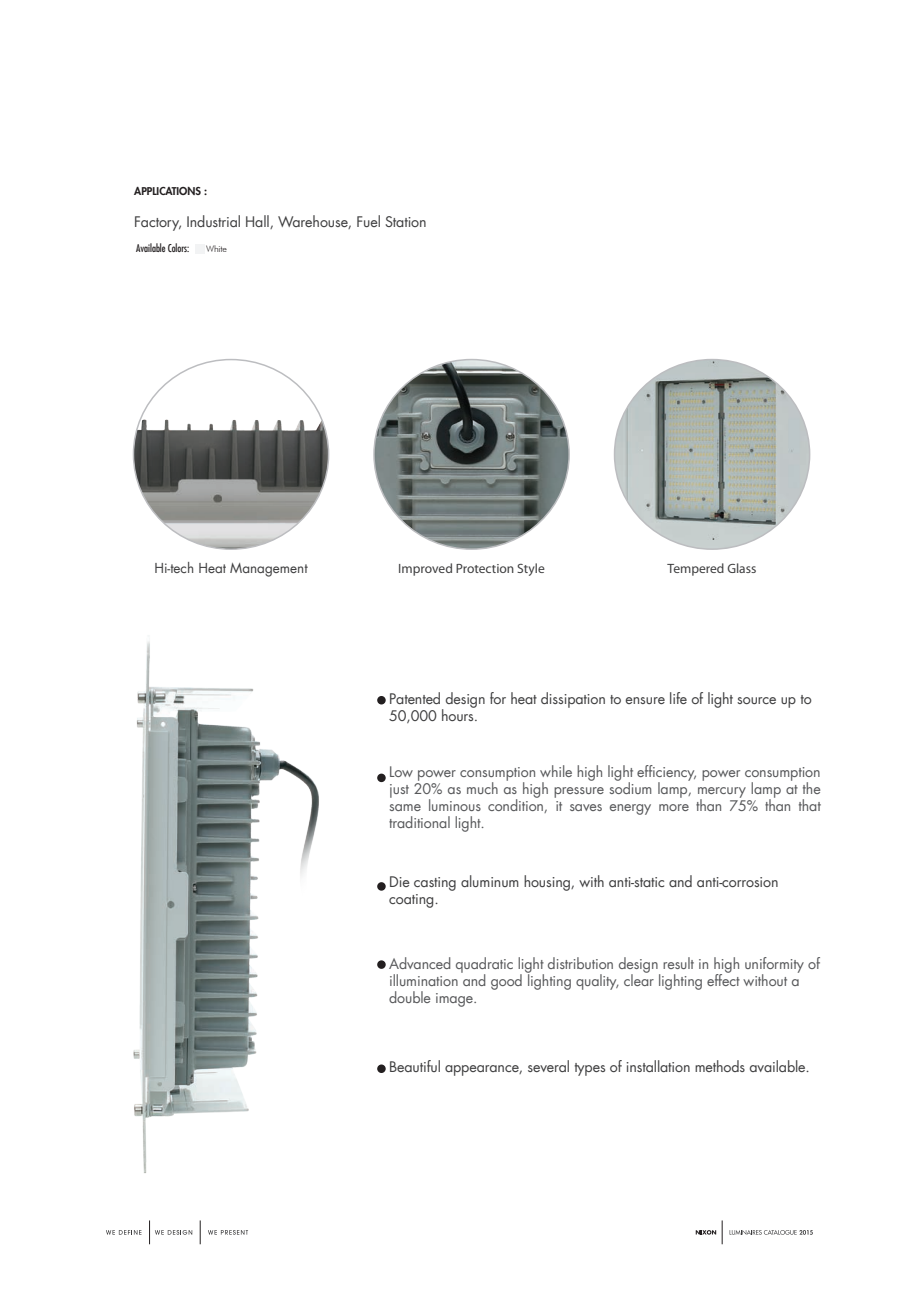
<style>
.page{position:relative;width:919px;height:1289px;background:#fff}
.page>*{position:absolute;margin:0;border:0;box-sizing:border-box;transform-origin:0 0}
.t1{font:14.25px/17.1px "Futura LT";letter-spacing:-.01em;color:#57585a;text-align:justify}
.t2{font:14.25px/17.1px "Futura LT";letter-spacing:-.01em;color:#3e3e3f}
.t3{font:13.5px "Myriad Pro";color:#3e3e3f}
.t4{font:13.5px "Futura LT";color:#3e3e3f}
.t5{font:condensed 10.5px "Futura LT";color:#231f20}
.t6{font:800 10.5px "Futura LT";color:#231f20}
.t7{font:300 9px "Futura BT";letter-spacing:-.02em;color:#231f20}
</style>
<div class="page">
<img style="left:133px;top:635px;width:186px;height:538px">
<div style="left:377px;top:696px;width:8px;height:8px;background:#231f20;border-radius:50%"></div>
<div style="left:377px;top:773px;width:8px;height:9px;background:#231f20;border-radius:50%"></div>
<div style="left:377px;top:882px;width:8px;height:8px;background:#231f20;border-radius:50%"></div>
<div style="left:377px;top:960px;width:8px;height:8px;background:#231f20;border-radius:50%"></div>
<div style="left:377px;top:1064px;width:8px;height:8px;background:#231f20;border-radius:50%"></div>
<img style="left:374px;top:359px;width:195px;height:190px">
<img style="left:616px;top:359px;width:193px;height:190px">
<img style="left:133px;top:359px;width:195px;height:190px">
<div style="left:195px;top:244px;width:10px;height:9px;background:#f2f3f4"></div>
<svg style="left:106px;top:1230px;width:35px;height:4px"></svg>
<svg style="left:208px;top:1230px;width:40px;height:4px"></svg>
<svg style="left:149px;top:1220px;width:43px;height:24px"></svg>
<svg style="left:200px;top:1220px;width:1px;height:24px"></svg>
<svg style="left:729px;top:1230px;width:83px;height:4px"></svg>
<svg style="left:695px;top:1220px;width:27px;height:24px"></svg>
<p class="t6" style="left:134px;top:184px;width:74px">APPLICATIONS :</p>
<p class="t2" style="left:134px;top:213px;width:294px">Factory, Industrial Hall, Warehouse, Fuel Station</p>
<p class="t5" style="left:136px;top:241px;width:55px">Available Colors:</p>
<p class="t7" style="left:206px;top:243px;width:22px">White</p>
<p class="t4" style="left:154px;top:559px;width:155px">Hi-tech Heat Management</p>
<p class="t3" style="left:398px;top:560px;width:148px">Improved Protection Style</p>
<p class="t3" style="left:667px;top:560px;width:90px">Tempered Glass</p>
<p class="t2" style="left:389px;top:690px;width:424px">Patented design for heat dissipation to ensure life of light source up to<br>50,000 hours.</p>
<p class="t1" style="left:389px;top:763px;width:433px">Low power consumption while high light efficiency, power consumption just 20% as much as high pressure sodium lamp, mercury lamp at the same luminous condition, it saves energy more than 75% than that traditional light.</p>
<p class="t2" style="left:389px;top:873px;width:391px">Die casting aluminum housing, with anti-static and anti-corrosion coating.</p>
<p class="t1" style="left:389px;top:955px;width:432px;text-align:left">Advanced quadratic light distribution design result in high uniformity of illumination and good lighting quality, clear lighting effect without a double image.</p>
<p class="t2" style="left:389px;top:1058px;width:422px">Beautiful appearance, several types of installation methods available.</p>
</div>
